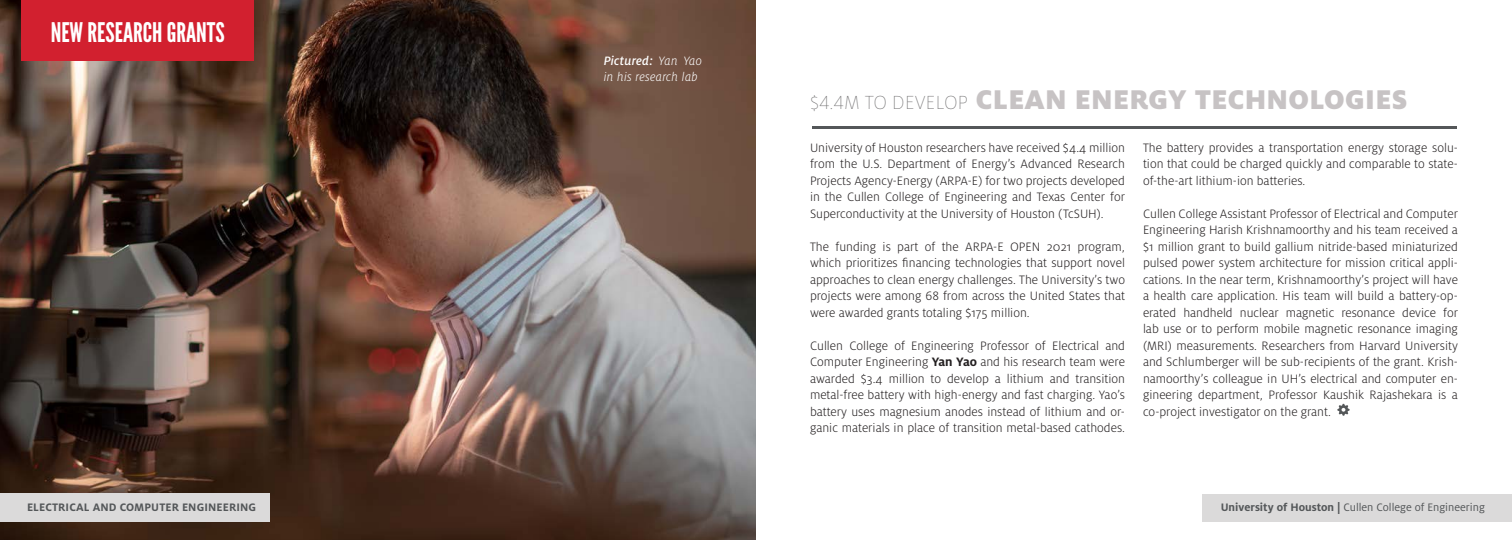
<style>
.page{position:relative;width:1512px;height:540px;background:#fff}
.page>*{position:absolute;margin:0;border:0;box-sizing:border-box;transform-origin:0 0}
.t1{font:900 30px "Milo OT";letter-spacing:.01em;color:#c7c3c4}
.t2{font:27px "League Gothic";color:#fff}
.t3{font:300 13.5px/16.5px "Milo OT";color:#231f20;text-align:justify}
.t4{font:italic 300 13.5px/16.5px "Milo OT";letter-spacing:.02em;color:#fff}
.t5{font:12px "Milo OT";color:#545759}
.t6{font:700 12px "Milo OT";letter-spacing:.01em;color:#545759}
.s1{font-weight:500}
.s2{font-weight:100;font-size:21px;color:#6f6e6f}
.s3{font-weight:700}
</style>
<div class="page">
<div style="left:1203px;top:494px;width:309px;height:27px;background:#dbdada"></div>
<img style="left:0;top:0;width:756px;height:540px">
<hr style="left:812px;top:126px;width:645px;height:2px;background:#545759">
<div style="left:22px;top:0;width:232px;height:60px;background:#d2202f"></div>
<svg style="left:1337px;top:404px;width:13px;height:12px"></svg>
<div style="left:0;top:494px;width:270px;height:28px;background:#dbdada"></div>
<p class="t2" style="left:51px;top:16px;width:176px">NEW RESEARCH GRANTS</p>
<p class="t6" style="left:27px;top:500px;width:231px">ELECTRICAL AND COMPUTER ENGINEERING</p>
<p class="t4" style="left:604px;top:52px;width:100px"><span class="s1">Pictured:</span> Yan Yao in his research lab</p>
<p class="t1" style="left:810px;top:82px;width:599px"><span class="s2">$4.4M TO DEVELOP</span> CLEAN ENERGY TECHNOLOGIES</p>
<p class="t3" style="left:810px;top:139px;width:317px">University of Houston researchers have received $4.4 million from the U.S. Department of Energy’s Advanced Research Projects Agency-Energy (ARPA-E) for two projects developed in the Cullen College of Engineering and Texas Center for Superconductivity at the University of Houston (TcSUH).</p>
<p class="t3" style="left:810px;top:238px;width:317px">The funding is part of the ARPA-E OPEN 2021 program, which prioritizes financing technologies that support novel approaches to clean energy challenges. The University’s two projects were among 68 from across the United States that were awarded grants totaling $175 million.</p>
<p class="t3" style="left:810px;top:337px;width:317px">Cullen College of Engineering Professor of Electrical and Computer Engineering <span class="s3">Yan Yao</span> and his research team were awarded $3.4 million to develop a lithium and transition metal-free battery with high-energy and fast charging. Yao’s battery uses magnesium anodes instead of lithium and or&shy;ganic materials in place of transition metal-based cathodes.</p>
<p class="t3" style="left:1143px;top:139px;width:316px">The battery provides a transportation energy storage solu&shy;tion that could be charged quickly and comparable to state&shy;of-the-art lithium-ion batteries.</p>
<p class="t3" style="left:1143px;top:205px;width:317px">Cullen College Assistant Professor of Electrical and Computer Engineering Harish Krishnamoorthy and his team received a $1 million grant to build gallium nitride-based miniaturized pulsed power system architecture for mission critical appli&shy;cations. In the near term, Krishnamoorthy’s project will have a health care application. His team will build a battery-op&shy;erated handheld nuclear magnetic resonance device for lab use or to perform mobile magnetic resonance imaging (MRI) measurements. Researchers from Harvard University and Schlumberger will be sub-recipients of the grant. Krish&shy;namoorthy’s colleague in UH’s electrical and computer en&shy;gineering department, Professor Kaushik Rajashekara is a co-project investigator on the grant.</p>
<p class="t5" style="left:1221px;top:501px;width:266px"><span class="s3">University of Houston |</span> Cullen College of Engineering</p>
</div>
